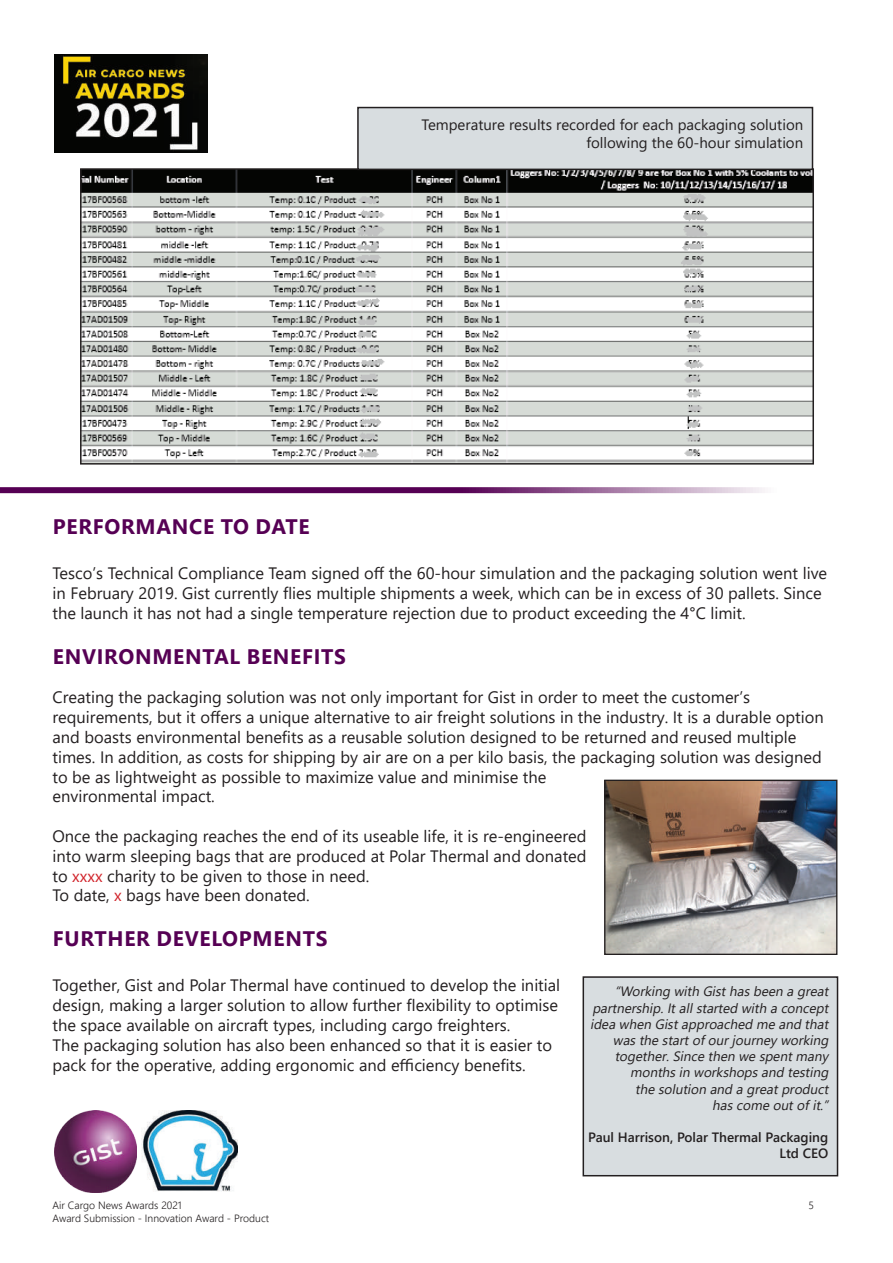
<style>
.page{position:relative;width:893px;height:1263px;background:#fff}
.page>*{position:absolute;margin:0;border:0;box-sizing:border-box;transform-origin:0 0}
.t1{font:700 21px "Segoe UI";letter-spacing:.035em;color:#560054}
.t2{font:16.5px/19.8px "Segoe UI";color:#231f20}
.t3{font:15px/18px "Segoe UI";color:#231f20;text-align:right}
.t4{font:italic 13.5px/16.2px "Segoe UI";color:#231f20;text-align:right}
.t5{font:600 13.5px/16.2px "Segoe UI";color:#231f20;text-align:right}
.t6{font:300 10.5px "Segoe UI";color:#231f20}
.s1{color:#d1232a}
</style>
<div class="page">
<svg style="left:0;top:487px;width:765px;height:6px;background:#793678"></svg>
<img style="left:83px;top:171px;width:728px;height:291px">
<div style="left:80px;top:168px;width:734px;height:297px;border:2px solid #231f20"></div>
<div style="left:358px;top:108px;width:454px;height:61px;background:#d8dde0"></div>
<div style="left:357px;top:107px;width:456px;height:63px;border:2px solid #231f20"></div>
<div style="left:583px;top:977px;width:254px;height:199px;background:#d8dde0"></div>
<div style="left:583px;top:976px;width:255px;height:200px;border:2px solid #231f20"></div>
<img style="left:54px;top:54px;width:153px;height:99px">
<img style="left:54px;top:1110px;width:82px;height:82px">
<img style="left:142px;top:1110px;width:96px;height:82px">
<img style="left:606px;top:782px;width:229px;height:171px">
<div style="left:604px;top:780px;width:233px;height:175px;border:1px solid #231f20"></div>
<p class="t3" style="left:422px;top:114px;width:383px">Temperature results recorded for each packaging solution following the 60-hour simulation</p>
<p class="t1" style="left:53px;top:507px;width:258px">PERFORMANCE TO DATE</p>
<p class="t2" style="left:52px;top:562px;width:776px">Tesco’s Technical Compliance Team signed off the 60-hour simulation and the packaging solution went live in February 2019. Gist currently flies multiple shipments a week, which can be in excess of 30 pallets. Since the launch it has not had a single temperature rejection due to product exceeding the 4°C limit.</p>
<p class="t1" style="left:53px;top:636px;width:295px">ENVIRONMENTAL BENEFITS</p>
<p class="t2" style="left:52px;top:686px;width:773px">Creating the packaging solution was not only important for Gist in order to meet the customer’s requirements, but it offers a unique alternative to air freight solutions in the industry. It is a durable option and boasts environmental benefits as a reusable solution designed to be returned and reused multiple times. In addition, as costs for shipping by air are on a per kilo basis, the packaging solution was designed to be as lightweight as possible to maximize value and minimise the<br>environmental impact.</p>
<p class="t2" style="left:52px;top:825px;width:536px">Once the packaging reaches the end of its useable life, it is re-engineered into warm sleeping bags that are produced at Polar Thermal and donated to <span class="s1">xxxx</span> charity to be given to those in need.<br>To date, <span class="s1">x</span> bags have been donated.</p>
<p class="t1" style="left:53px;top:919px;width:276px">FURTHER DEVELOPMENTS</p>
<p class="t2" style="left:52px;top:974px;width:509px">Together, Gist and Polar Thermal have continued to develop the initial design, making a larger solution to allow further flexibility to optimise the space available on aircraft types, including cargo freighters.<br>The packaging solution has also been enhanced so that it is easier to pack for the operative, adding ergonomic and efficiency benefits.</p>
<p class="t4" style="left:590px;top:982px;width:244px">“Working with Gisthasbeen agreat partnership.Itallstarted with aconcept ideawhen Gistapproached meand that wasthestartofourjourneyworking together.Sincethen wespentmany monthsin workshopsand testing thesolution and agreatproduct hascomeoutofit.”</p>
<p class="t5" style="left:588px;top:1128px;width:242px">Paul Harrison, Polar Thermal Packaging<br>Ltd CEO</p>
<p class="t6" style="left:52px;top:1195px;width:131px">Air Cargo News Awards 2021</p>
<p class="t6" style="left:809px;top:1195px;width:7px">5</p>
<p class="t6" style="left:52px;top:1208px;width:218px">Award Submission - Innovation Award - Product</p>
</div>
